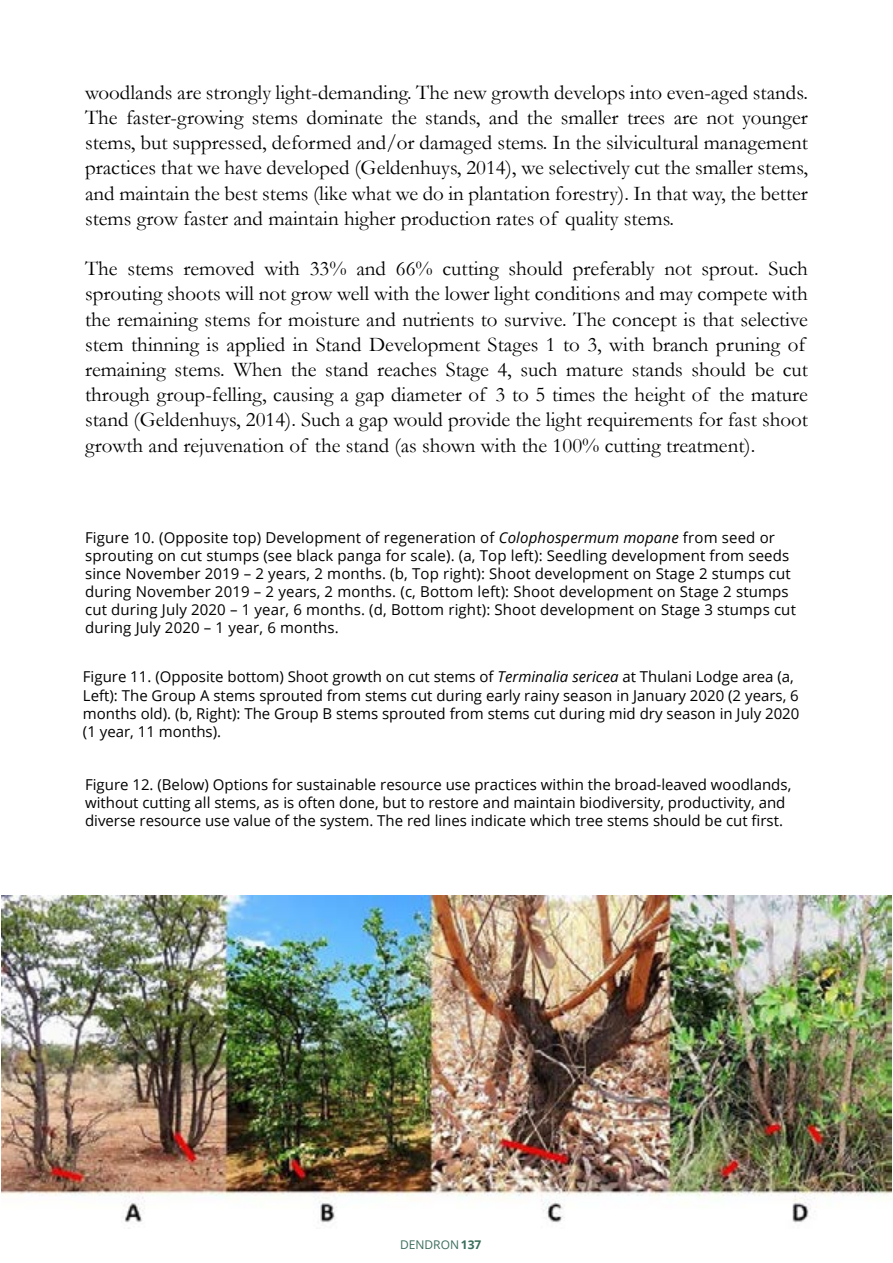
<style>
.page{position:relative;width:893px;height:1263px;background:#fff}
.page>*{position:absolute;margin:0;border:0;box-sizing:border-box;transform-origin:0 0}
.t1{font:21px/25.2px "Garamond";color:#000;text-align:justify}
.t2{font:15px/18px "Open Sans";color:#000}
.t3{font:12px "Open Sans";color:#3b6e5b}
.s1{font-style:italic}
.s2{font-weight:700}
</style>
<div class="page">
<img style="left:2px;top:896px;width:890px;height:327px">
<p class="t1" style="left:85px;top:79px;width:724px">woodlands are strongly light-demanding. The new growth develops into even-aged stands.<br>The faster-growing stems dominate the stands, and the smaller trees are not younger stems, but suppressed, deformed and/or damaged stems. In the silvicultural management practices that we have developed (Geldenhuys, 2014), we selectively cut the smaller stems, and maintain the best stems (like what we do in plantation forestry). In that way, the better stems grow faster and maintain higher production rates of quality stems.</p>
<p class="t1" style="left:85px;top:255px;width:724px;text-align:left">The stems removed with 33% and 66% cutting should preferably not sprout. Such sprouting shoots will not grow well with the lower light conditions and may compete with the remaining stems for moisture and nutrients to survive. The concept is that selective stem thinning is applied in Stand Development Stages 1 to 3, with branch pruning of remaining stems. When the stand reaches Stage 4, such mature stands should be cut through group-felling, causing a gap diameter of 3 to 5 times the height of the mature stand (Geldenhuys, 2014). Such a gap would provide the light requirements for fast shoot growth and rejuvenation of the stand (as shown with the 100% cutting treatment).</p>
<p class="t2" style="left:85px;top:528px;width:712px">Figure 10. (Opposite top) Development of regeneration of <span class="s1">Colophospermum mopane</span> from seed or sprouting on cut stumps (see black panga for scale). (a, Top left): Seedling development from seeds since November 2019 – 2 years, 2 months. (b, Top right): Shoot development on Stage 2 stumps cut during November 2019 – 2 years, 2 months. (c, Bottom left): Shoot development on Stage 2 stumps cut during July 2020 – 1 year, 6 months. (d, Bottom right): Shoot development on Stage 3 stumps cut during July 2020 – 1 year, 6 months.</p>
<p class="t2" style="left:83px;top:668px;width:718px">Figure 11. (Opposite bottom) Shoot growth on cut stems of <span class="s1">Terminalia sericea</span> at Thulani Lodge area (a, Left): The Group A stems sprouted from stems cut during early rainy season in January 2020 (2 years, 6 months old). (b, Right): The Group B stems sprouted from stems cut during mid dry season in July 2020 (1 year, 11 months).</p>
<p class="t2" style="left:85px;top:775px;width:708px">Figure 12. (Below) Options for sustainable resource use practices within the broad-leaved woodlands, without cutting all stems, as is often done, but to restore and maintain biodiversity, productivity, and diverse resource use value of the system. The red lines indicate which tree stems should be cut first.</p>
<p class="t3" style="left:400px;top:1236px;width:83px">DENDRON<span class="s2">137</span></p>
</div>
